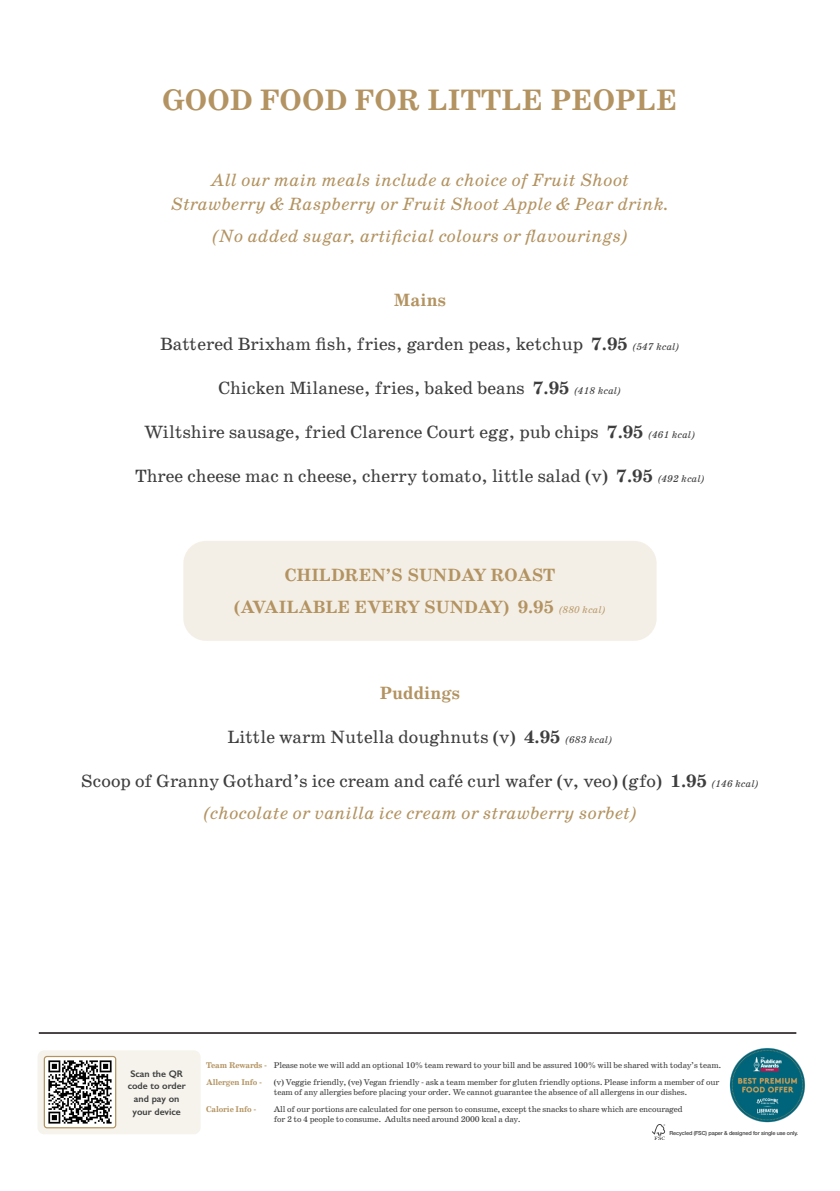
<style>
.page{position:relative;width:840px;height:1191px;background:#fff}
.page>*{position:absolute;margin:0;border:0;box-sizing:border-box;transform-origin:0 0}
.t1{font:700 30px "School";letter-spacing:.01em;color:#b39361}
.t2{font:18px "School";color:#3e3e3f}
.t3{font:italic 18px/24px "School";color:#b39361;text-align:center}
.t4{font:700 18px/32px "School";color:#b39361;text-align:center}
.t5{font:600 9.6px/12.8px "Gill Sans";color:#3e3e3f;text-align:center}
.t6{font:8.4px/10.2px "School";letter-spacing:-.02em;color:#3e3e3f}
.t7{font:700 8.4px "School";letter-spacing:-.02em;color:#b39361}
.t8{font:500 5.6px "Helvetica Neue";letter-spacing:-.02em;color:#3e3e3f}
.s1{font-weight:700}
.s2{font-style:italic;font-size:10px}
.s3{font-weight:400;font-style:italic;font-size:10px;color:#b99b6d}
.s4{font-weight:700;color:#b39361}
</style>
<div class="page">
<div style="left:183px;top:541px;width:473px;height:100px;background:#f4efe6;border-radius:23px"></div>
<hr style="left:39px;top:1032px;width:756px;height:1px;background:#231f20">
<img style="left:729px;top:1048px;width:76px;height:74px">
<svg style="left:652px;top:1124px;width:12px;height:16px"></svg>
<div style="left:37px;top:1050px;width:163px;height:84px;background:#f6f3ec;border-radius:7px"></div>
<img style="left:46px;top:1057px;width:68px;height:69px">
<div style="left:44px;top:1055px;width:72px;height:73px;border:1px solid #b39361;border-radius:3px"></div>
<p class="t1" style="left:162px;top:82px;width:516px">GOOD FOOD FOR LITTLE PEOPLE</p>
<p class="t3" style="left:170px;top:168px;width:500px">All our main meals include a choice of Fruit Shoot<br>Strawberry &amp; Raspberry or Fruit Shoot Apple &amp; Pear drink.</p>
<p class="t3" style="left:211px;top:224px;width:418px">(No added sugar, artificial colours or flavourings)</p>
<p class="t4" style="left:393px;top:284px;width:54px">Mains</p>
<p class="t2" style="left:160px;top:333px;width:520px">Battered Brixham fish, fries, garden peas, ketchup <span class="s1">7.95</span> <span class="s2">(547 kcal)</span></p>
<p class="t2" style="left:218px;top:377px;width:404px">Chicken Milanese, fries, baked beans <span class="s1">7.95</span> <span class="s2">(418 kcal)</span></p>
<p class="t2" style="left:144px;top:421px;width:552px">Wiltshire sausage, fried Clarence Court egg, pub chips <span class="s1">7.95</span> <span class="s2">(461 kcal)</span></p>
<p class="t2" style="left:135px;top:465px;width:571px">Three cheese mac n cheese, cherry tomato, little salad (v) <span class="s1">7.95</span> <span class="s2">(492 kcal)</span></p>
<p class="t4" style="left:234px;top:559px;width:373px">CHILDREN’S SUNDAY ROAST (AVAILABLE EVERY SUNDAY) 9.95 <span class="s3">(880 kcal)</span></p>
<p class="t4" style="left:379px;top:678px;width:82px">Puddings</p>
<p class="t2" style="left:227px;top:726px;width:386px">Little warm Nutella doughnuts (v) <span class="s1">4.95</span> <span class="s2">(683 kcal)</span></p>
<p class="t2" style="left:81px;top:770px;width:679px">Scoop of Granny Gothard’s ice cream and café curl wafer (v, veo) (gfo) <span class="s1">1.95</span> <span class="s2">(146 kcal)</span></p>
<p class="t3" style="left:202px;top:802px;width:436px">(chocolate or vanilla ice cream or strawberry sorbet)</p>
<p class="t5" style="left:128px;top:1066px;width:59px">Scan the QR code to order and pay on your device</p>
<p class="t6" style="left:206px;top:1060px;width:516px"><span class="s4">Team Rewards -</span> Please note we will add an optional 10% team reward to your bill and be assured 100% will be shared with today’s team.</p>
<p class="t7" style="left:206px;top:1077px;width:57px">Allergen Info -</p>
<p class="t6" style="left:274px;top:1077px;width:447px">(v) Veggie friendly, (ve) Vegan friendly - ask a team member for gluten friendly options. Please inform a member of our team of any allergies before placing your order. We cannot guarantee the absence of all allergens in our dishes.</p>
<p class="t7" style="left:206px;top:1104px;width:52px">Calorie Info -</p>
<p class="t6" style="left:274px;top:1104px;width:410px">All of our portions are calculated for one person to consume, except the snacks to share which are encouraged for 2 to 4 people to consume. Adults need around 2000 kcal a day.</p>
<p class="t8" style="left:669px;top:1128px;width:130px">Recycled (FSC) paper &amp; designed for single use only.</p>
</div>
